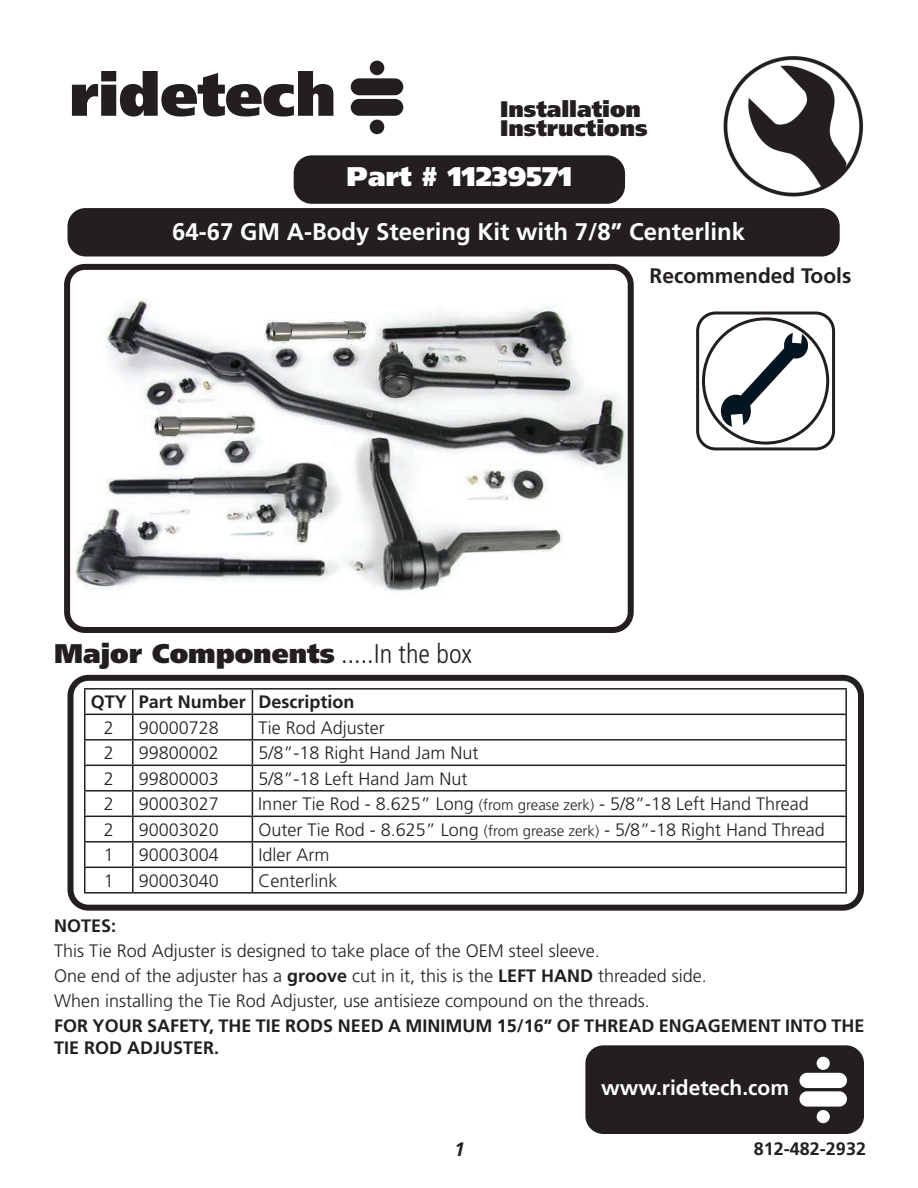
<style>
.page{position:relative;width:918px;height:1188px;background:#fff}
.page>*{position:absolute;margin:0;border:0;box-sizing:border-box;transform-origin:0 0}
.t1{font:900 27px "Frutiger";color:#231f20}
.t2{font:900 27px "Frutiger";color:#fff}
.t3{font:700 24px "Frutiger";color:#fff}
.t4{font:900 22.5px/19.5px "Frutiger";color:#231f20}
.t5{font:700 21px "Frutiger";color:#231f20}
.t6{font:700 21px "Frutiger";color:#fff}
.t7{font:italic 700 19.5px "Frutiger";color:#231f20}
.t8{font:300 18px/25.2px "Frutiger";color:#231f20}
.t9{font:700 18px/21.6px "Frutiger";color:#231f20}
.s1{font-family:"Frutiger LT Std";font-weight:300;font-stretch:condensed}
.s2{font-size:15px}
.s3{font-weight:700}
</style>
<div class="page">
<img style="left:723px;top:56px;width:136px;height:141px">
<svg style="left:72px;top:71px;width:261px;height:46px"></svg>
<div style="left:351px;top:78px;width:52px;height:17px;background:#231f20;border-radius:8px"></div>
<div style="left:351px;top:99px;width:52px;height:17px;background:#231f20;border-radius:8px"></div>
<div style="left:370px;top:61px;width:14px;height:14px;background:#231f20;border-radius:50%"></div>
<div style="left:370px;top:120px;width:14px;height:14px;background:#231f20;border-radius:50%"></div>
<img style="left:74px;top:300px;width:553px;height:292px">
<div style="left:585px;top:1045px;width:279px;height:89px;background:#231f20;border-radius:18px"></div>
<div style="left:799px;top:1073px;width:48px;height:15px;background:#fff;border-radius:8px"></div>
<div style="left:799px;top:1091px;width:48px;height:16px;background:#fff;border-radius:8px"></div>
<div style="left:817px;top:1057px;width:13px;height:13px;background:#fff;border-radius:50%"></div>
<div style="left:817px;top:1110px;width:13px;height:13px;background:#fff;border-radius:50%"></div>
<div style="left:696px;top:312px;width:139px;height:138px;border:3px solid #231f20;border-radius:18px"></div>
<div style="left:702px;top:317px;width:127px;height:128px;border:3px solid #231f20;border-radius:50%"></div>
<svg style="left:719px;top:333px;width:90px;height:94px"></svg>
<div style="left:68px;top:208px;width:772px;height:48px;background:#231f20;border-radius:18px"></div>
<div style="left:64px;top:264px;width:570px;height:369px;border:6px solid #231f20;border-radius:18px"></div>
<hr style="left:84px;top:688px;width:49px;height:2px;background:#231f20">
<hr style="left:84px;top:690px;width:2px;height:24px;background:#231f20">
<hr style="left:133px;top:688px;width:119px;height:2px;background:#231f20">
<hr style="left:132px;top:690px;width:2px;height:24px;background:#231f20">
<hr style="left:252px;top:688px;width:595px;height:2px;background:#231f20">
<hr style="left:845px;top:690px;width:2px;height:24px;background:#231f20">
<hr style="left:84px;top:714px;width:49px;height:1px;background:#231f20">
<hr style="left:133px;top:714px;width:119px;height:1px;background:#231f20">
<hr style="left:132px;top:715px;width:2px;height:24px;background:#231f20">
<hr style="left:252px;top:714px;width:595px;height:1px;background:#231f20">
<hr style="left:845px;top:715px;width:2px;height:24px;background:#231f20">
<hr style="left:84px;top:739px;width:49px;height:2px;background:#231f20">
<hr style="left:133px;top:739px;width:119px;height:2px;background:#231f20">
<hr style="left:132px;top:741px;width:2px;height:24px;background:#231f20">
<hr style="left:252px;top:739px;width:595px;height:2px;background:#231f20">
<hr style="left:845px;top:741px;width:2px;height:24px;background:#231f20">
<hr style="left:84px;top:765px;width:49px;height:1px;background:#231f20">
<hr style="left:133px;top:765px;width:119px;height:1px;background:#231f20">
<hr style="left:132px;top:766px;width:2px;height:24px;background:#231f20">
<hr style="left:252px;top:765px;width:595px;height:1px;background:#231f20">
<hr style="left:845px;top:766px;width:2px;height:24px;background:#231f20">
<hr style="left:84px;top:790px;width:49px;height:2px;background:#231f20">
<hr style="left:133px;top:790px;width:119px;height:2px;background:#231f20">
<hr style="left:132px;top:792px;width:2px;height:24px;background:#231f20">
<hr style="left:252px;top:790px;width:595px;height:2px;background:#231f20">
<hr style="left:845px;top:792px;width:2px;height:24px;background:#231f20">
<hr style="left:84px;top:816px;width:49px;height:1px;background:#231f20">
<hr style="left:133px;top:816px;width:119px;height:1px;background:#231f20">
<hr style="left:132px;top:817px;width:2px;height:24px;background:#231f20">
<hr style="left:252px;top:816px;width:595px;height:1px;background:#231f20">
<hr style="left:845px;top:817px;width:2px;height:24px;background:#231f20">
<hr style="left:84px;top:841px;width:49px;height:2px;background:#231f20">
<hr style="left:133px;top:841px;width:119px;height:2px;background:#231f20">
<hr style="left:132px;top:843px;width:2px;height:24px;background:#231f20">
<hr style="left:252px;top:841px;width:595px;height:2px;background:#231f20">
<hr style="left:845px;top:843px;width:2px;height:24px;background:#231f20">
<hr style="left:84px;top:867px;width:49px;height:1px;background:#231f20">
<svg style="left:84px;top:715px;width:1px;height:177px"></svg>
<hr style="left:133px;top:867px;width:119px;height:1px;background:#231f20">
<hr style="left:132px;top:868px;width:2px;height:24px;background:#231f20">
<hr style="left:252px;top:867px;width:595px;height:1px;background:#231f20">
<svg style="left:252px;top:690px;width:1px;height:202px"></svg>
<hr style="left:845px;top:868px;width:2px;height:24px;background:#231f20">
<hr style="left:84px;top:892px;width:49px;height:2px;background:#231f20">
<hr style="left:133px;top:892px;width:714px;height:2px;background:#231f20">
<div style="left:294px;top:155px;width:331px;height:49px;background:#231f20;border-radius:18px"></div>
<div style="left:68px;top:675px;width:796px;height:236px;border:6px solid #231f20;border-radius:18px"></div>
<p class="t4" style="left:500px;top:101px;width:149px">Installation<br>Instructions</p>
<h1 class="t2" style="left:347px;top:166px;width:227px">Part # 11239571</h1>
<h2 class="t3" style="left:172px;top:222px;width:575px">64-67 GM A-Body Steering Kit with 7/8” Centerlink</h2>
<p class="t5" style="left:650px;top:267px;width:203px">Recommended Tools</p>
<h1 class="t1" style="left:54px;top:643px;width:419px">Major Components <span class="s1">.....In the box</span></h1>
<p class="t9" style="left:91px;top:693px;width:265px">QTY Part Number Description</p>
<p class="t8" style="left:104px;top:716px;width:12px">2</p>
<p class="t8" style="left:139px;top:716px;width:82px">90000728</p>
<p class="t8" style="left:258px;top:716px;width:128px">Tie Rod Adjuster</p>
<p class="t8" style="left:104px;top:742px;width:12px">2</p>
<p class="t8" style="left:139px;top:742px;width:82px">99800002</p>
<p class="t8" style="left:258px;top:742px;width:222px">5/8”-18 Right Hand Jam Nut</p>
<p class="t8" style="left:104px;top:767px;width:12px">2</p>
<p class="t8" style="left:139px;top:767px;width:82px">99800003</p>
<p class="t8" style="left:258px;top:767px;width:211px">5/8”-18 Left Hand Jam Nut</p>
<p class="t8" style="left:104px;top:793px;width:12px">2</p>
<p class="t8" style="left:139px;top:793px;width:82px">90003027</p>
<p class="t8" style="left:258px;top:793px;width:552px">Inner Tie Rod - 8.625” Long <span class="s2">(from grease zerk)</span> - 5/8”-18 Left Hand Thread</p>
<p class="t8" style="left:104px;top:818px;width:12px">2</p>
<p class="t8" style="left:139px;top:818px;width:82px">90003020</p>
<p class="t8" style="left:258px;top:818px;width:568px">Outer Tie Rod - 8.625” Long <span class="s2">(from grease zerk)</span> - 5/8”-18 Right Hand Thread</p>
<p class="t8" style="left:104px;top:844px;width:12px">1</p>
<p class="t8" style="left:139px;top:844px;width:82px">90003004</p>
<p class="t8" style="left:258px;top:844px;width:72px">Idler Arm</p>
<p class="t8" style="left:104px;top:869px;width:12px">1</p>
<p class="t8" style="left:139px;top:869px;width:82px">90003040</p>
<p class="t8" style="left:258px;top:869px;width:81px">Centerlink</p>
<p class="t9" style="left:54px;top:916px;width:64px">NOTES:</p>
<p class="t8" style="left:54px;top:939px;width:654px">This Tie Rod Adjuster is designed to take place of the OEM steel sleeve.<br>One end of the adjuster has a <span class="s3">groove</span> cut in it, this is the <span class="s3">LEFT HAND</span> threaded side.<br>When installing the Tie Rod Adjuster, use antisieze compound on the threads.</p>
<p class="t9" style="left:54px;top:1017px;width:812px">FOR YOUR SAFETY, THE TIE RODS NEED A MINIMUM 15/16” OF THREAD ENGAGEMENT INTO THE<br>TIE ROD ADJUSTER.</p>
<p class="t6" style="left:601px;top:1079px;width:189px">www.ridetech.com</p>
<p class="t7" style="left:454px;top:1142px;width:12px">1</p>
<p class="t9" style="left:754px;top:1139px;width:114px">812-482-2932</p>
</div>
